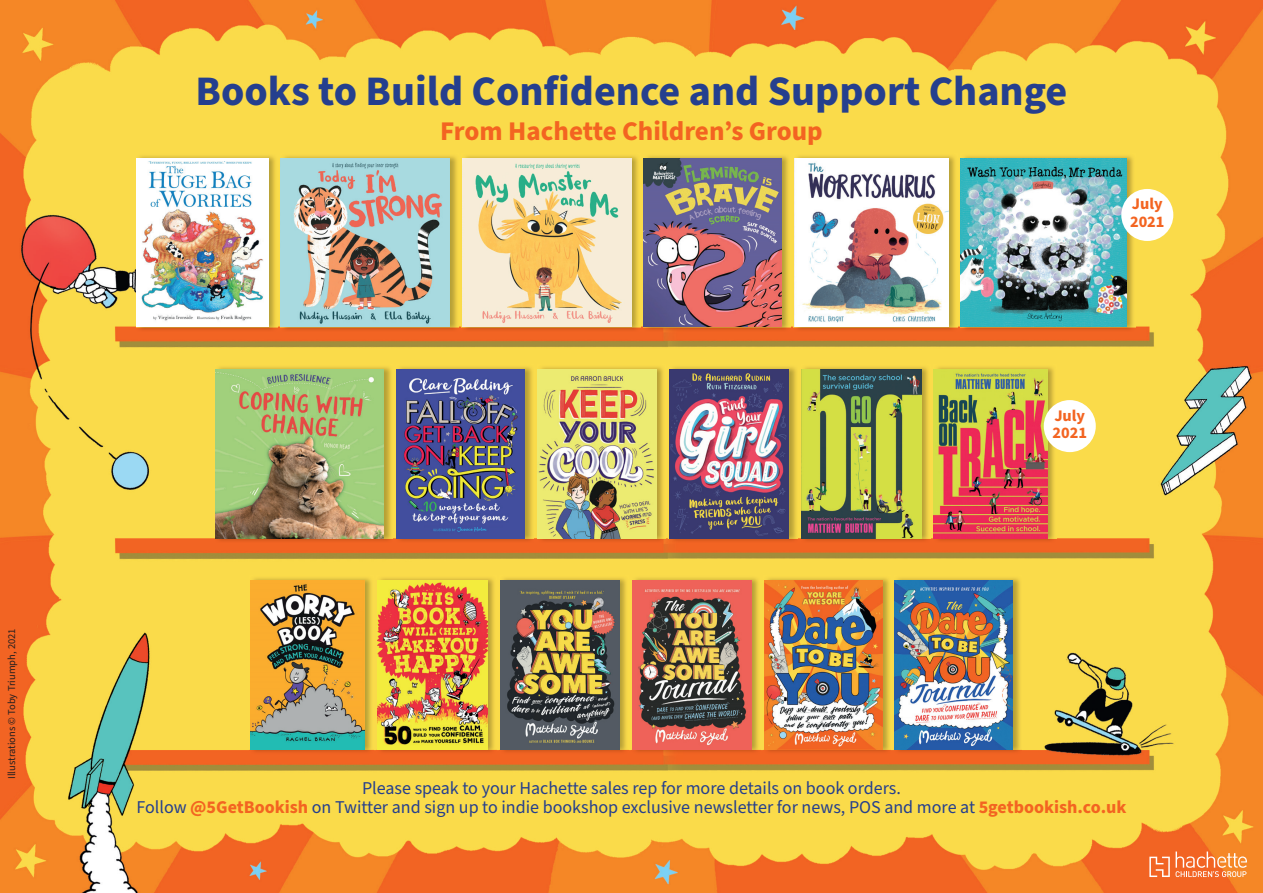
<style>
.page{position:relative;width:1263px;height:893px;background:#fff}
.page>*{position:absolute;margin:0;border:0;box-sizing:border-box;transform-origin:0 0}
.t1{font:700 42px "Source Sans Pro";color:#253f8e}
.t2{font:700 27px "Source Sans Pro";color:#f36421}
.t3{font:18px/19.4px "Source Sans Pro";color:#253f8e;text-align:center}
.t4{font:700 16.2px/17.5px "Source Sans Pro";color:#f36421}
.t5{font:10.5px "Source Sans Pro";color:#231f20}
.s1{font-weight:700;color:#f36421}
</style>
<div class="page">
<img style="left:0;top:0;width:1263px;height:893px">
<svg style="left:1149px;top:851px;width:98px;height:26px;background:#f58e55"></svg>
<img style="left:136px;top:153px;width:141px;height:179px">
<img style="left:136px;top:158px;width:132px;height:169px">
<img style="left:250px;top:576px;width:123px;height:178px">
<img style="left:250px;top:581px;width:114px;height:168px">
<img style="left:801px;top:365px;width:129px;height:178px">
<img style="left:802px;top:369px;width:119px;height:169px">
<img style="left:794px;top:153px;width:163px;height:179px">
<img style="left:794px;top:158px;width:154px;height:169px">
<img style="left:377px;top:576px;width:119px;height:178px">
<img style="left:377px;top:581px;width:110px;height:168px">
<img style="left:933px;top:365px;width:123px;height:178px">
<img style="left:934px;top:369px;width:113px;height:169px">
<img style="left:462px;top:153px;width:178px;height:179px">
<img style="left:462px;top:158px;width:169px;height:169px">
<img style="left:500px;top:576px;width:128px;height:178px">
<img style="left:500px;top:581px;width:119px;height:168px">
<img style="left:396px;top:365px;width:138px;height:178px">
<img style="left:397px;top:369px;width:128px;height:169px">
<img style="left:280px;top:153px;width:179px;height:179px">
<img style="left:281px;top:158px;width:169px;height:169px">
<img style="left:632px;top:576px;width:128px;height:178px">
<img style="left:632px;top:581px;width:119px;height:168px">
<img style="left:669px;top:365px;width:129px;height:178px">
<img style="left:669px;top:369px;width:120px;height:169px">
<img style="left:643px;top:153px;width:147px;height:179px">
<img style="left:644px;top:158px;width:137px;height:169px">
<img style="left:764px;top:576px;width:127px;height:178px">
<img style="left:764px;top:581px;width:118px;height:168px">
<img style="left:215px;top:365px;width:178px;height:178px">
<img style="left:215px;top:369px;width:169px;height:169px">
<img style="left:960px;top:153px;width:175px;height:179px">
<img style="left:961px;top:158px;width:165px;height:169px">
<img style="left:894px;top:576px;width:128px;height:178px">
<img style="left:895px;top:581px;width:118px;height:168px">
<img style="left:537px;top:365px;width:128px;height:178px">
<img style="left:538px;top:369px;width:118px;height:169px">
<div style="left:1044px;top:400px;width:52px;height:52px;background:#fff;border-radius:50%"></div>
<div style="left:1121px;top:189px;width:52px;height:52px;background:#fff;border-radius:50%"></div>
<p class="t5" style="left:5px;top:779px;width:152px;rotate:-90deg">Illustrations © Toby Triumph, 2021</p>
<h1 class="t1" style="left:196px;top:63px;width:873px">Books to Build Confidence and Support Change</h1>
<h2 class="t2" style="left:440px;top:113px;width:384px">From Hachette Children’s Group</h2>
<p class="t4" style="left:1130px;top:196px;width:36px">July<br>2021</p>
<p class="t4" style="left:1052px;top:407px;width:36px">July<br>2021</p>
<p class="t3" style="left:136px;top:778px;width:991px">Please speak to your Hachette sales rep for more details on book orders.<br>Follow <span class="s1">@5GetBookish</span> on Twitter and sign up to indie bookshop exclusive newsletter for news, POS and more at <span class="s1">5getbookish.co.uk</span></p>
</div>
